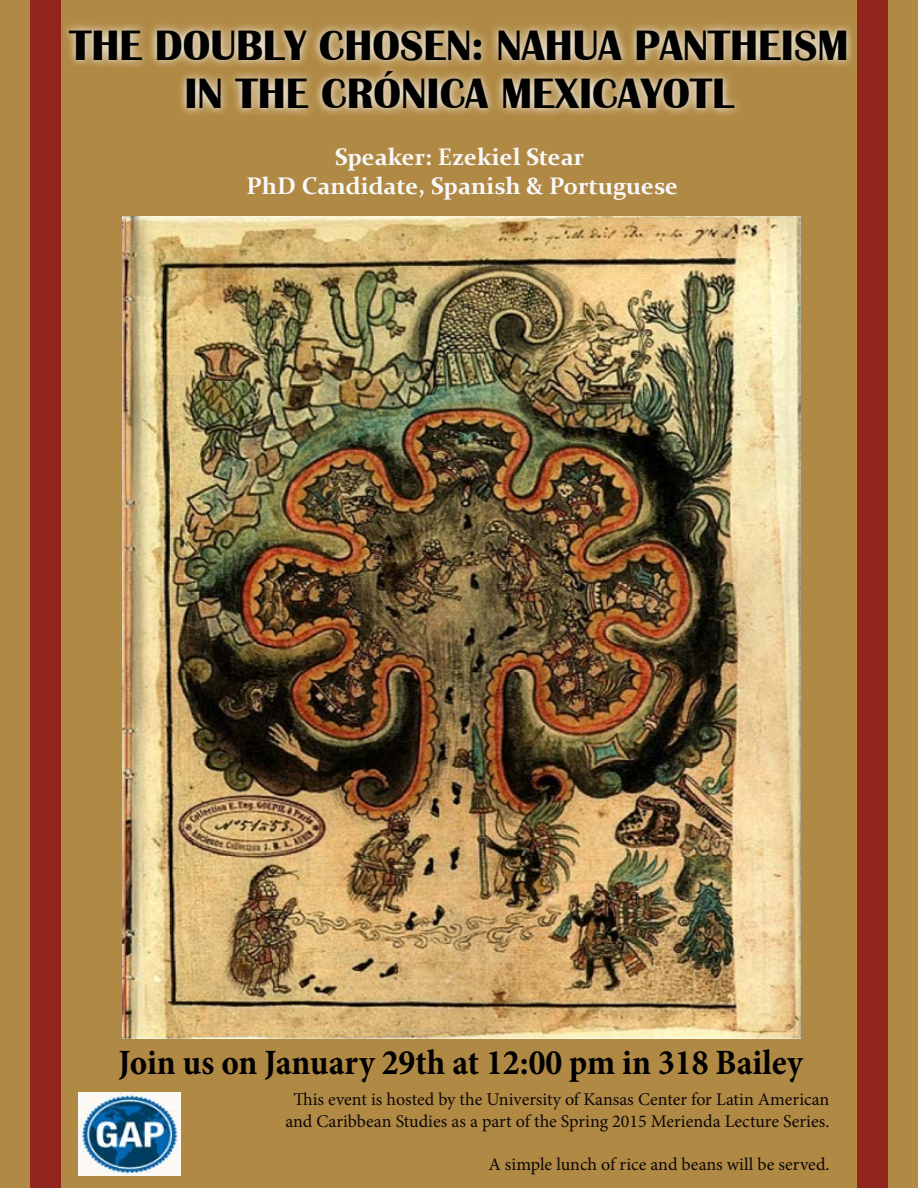
<style>
.page{position:relative;width:918px;height:1188px;background:#b08944}
.page>*{position:absolute;margin:0;border:0;box-sizing:border-box;transform-origin:0 0}
.t1{font:700 43.8px/48.6px "Britannic";color:#000;text-align:center}
.t2{font:700 condensed 36px "Minion Pro";color:#000}
.t3{font:700 24px/28.8px "Constantia";color:#f8f8f9;text-align:center}
.t4{font:18px/21.6px "Minion Pro";color:#0d0708;text-align:center}
</style>
<div class="page">
<div style="left:31px;top:1px;width:30px;height:1187px;background:#92241e"></div>
<div style="left:857px;top:0;width:30px;height:1188px;background:#92241e"></div>
<svg style="left:65px;top:24px;width:788px;height:91px"></svg>
<img style="left:79px;top:1093px;width:101px;height:82px">
<img style="left:122px;top:216px;width:679px;height:823px">
<h1 class="t1" style="left:69px;top:21px;width:781px">THE DOUBLY CHOSEN: NAHUA PANTHEISM<br>IN THE CRÓNICA MEXICAYOTL</h1>
<h3 class="t3" style="left:246px;top:141px;width:433px">Speaker: Ezekiel Stear<br>PhD Candidate, Spanish &amp; Portuguese</h3>
<h2 class="t2" style="left:119px;top:1037px;width:686px">Join us on January 29th at 12:00 pm in 318 Bailey</h2>
<p class="t4" style="left:285px;top:1089px;width:546px">This event is hosted by the University of Kansas Center for Latin American and Caribbean Studies as a part of the Spring 2015 Merienda Lecture Series.</p>
<p class="t4" style="left:488px;top:1154px;width:343px">A simple lunch of rice and beans will be served.</p>
</div>
